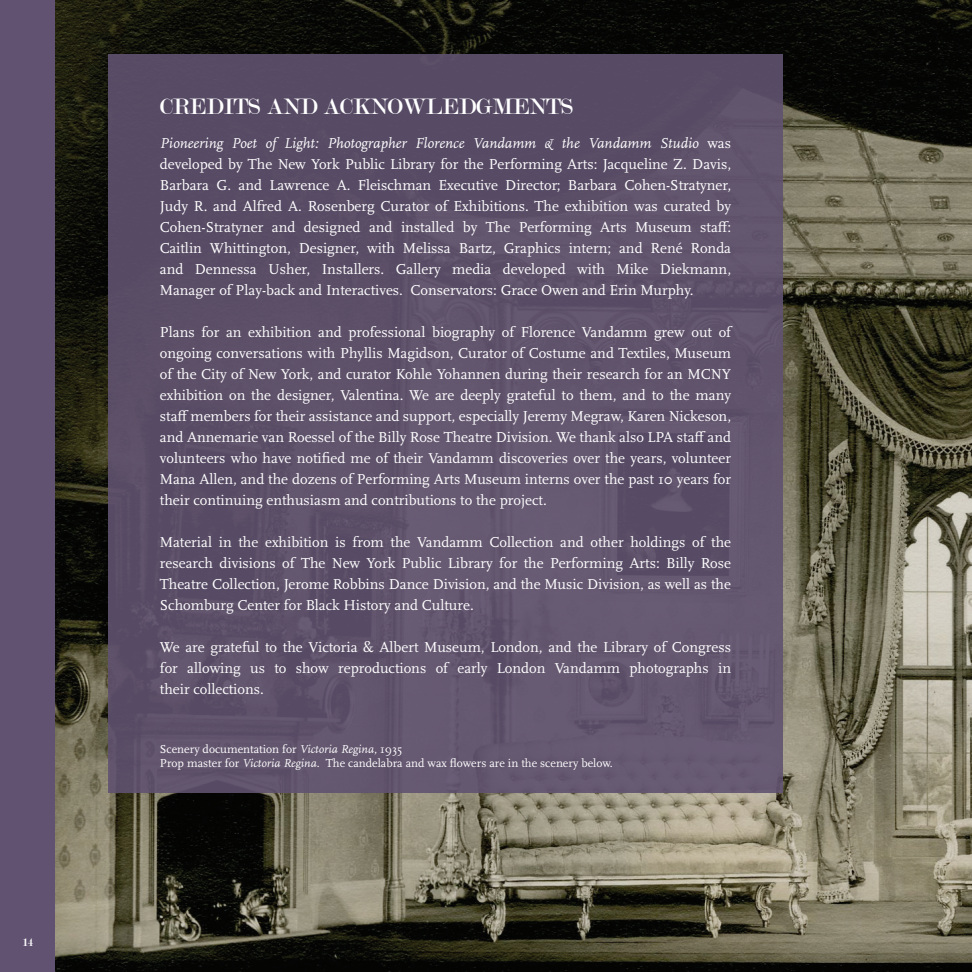
<style>
.page{position:relative;width:972px;height:972px;background:#fff}
.page>*{position:absolute;margin:0;border:0;box-sizing:border-box;transform-origin:0 0}
.t1{font:24px "Modern";color:#fff}
.t2{font:15px/21px "Scala OT";color:#fff;text-align:justify}
.t3{font:12px "Scala OT";color:#fff}
.t4{font:12px "Modern";color:#fff}
.s1{font-style:italic}
</style>
<div class="page">
<img style="left:54px;top:0;width:918px;height:972px">
<div style="left:0;top:0;width:54px;height:972px;background:#605270"></div>
<div style="left:108px;top:54px;width:675px;height:739px;background:#5e5169"></div>
<p class="t4" style="left:22px;top:936px;width:12px">14</p>
<p class="t1" style="left:160px;top:95px;width:415px">CREDITS AND ACKNOWLEDGMENTS</p>
<p class="t2" style="left:160px;top:133px;width:573px"><span class="s1">Pioneering Poet of Light: Photographer Florence Vandamm &amp; the Vandamm Studio</span> was developed by The New York Public Library for the Performing Arts: Jacqueline Z. Davis, Barbara G. and Lawrence A. Fleischman Executive Director; Barbara Cohen-Stratyner, Judy R. and Alfred A. Rosenberg Curator of Exhibitions. The exhibition was curated by Cohen-Stratyner and designed and installed by The Performing Arts Museum staff:<br>Caitlin Whittington, Designer, with Melissa Bartz, Graphics intern; and René Ronda and Dennessa Usher, Installers. Gallery media developed with Mike Diekmann, Manager of Play-back and Interactives. Conservators: Grace Owen and Erin Murphy.</p>
<p class="t2" style="left:160px;top:322px;width:573px">Plans for an exhibition and professional biography of Florence Vandamm grew out of ongoing conversations with Phyllis Magidson, Curator of Costume and Textiles, Museum of the City of New York, and curator Kohle Yohannen during their research for an MCNY exhibition on the designer, Valentina. We are deeply grateful to them, and to the many staff members for their assistance and support, especially Jeremy Megraw, Karen Nickeson, and Annemarie van Roessel of the Billy Rose Theatre Division. We thank also LPA staff and volunteers who have notified me of their Vandamm discoveries over the years, volunteer Mana Allen, and the dozens of Performing Arts Museum interns over the past 10 years for their continuing enthusiasm and contributions to the project.</p>
<p class="t2" style="left:160px;top:532px;width:573px">Material in the exhibition is from the Vandamm Collection and other holdings of the research divisions of The New York Public Library for the Performing Arts: Billy Rose Theatre Collection, Jerome Robbins Dance Division, and the Music Division, as well as the Schomburg Center for Black History and Culture.</p>
<p class="t2" style="left:160px;top:637px;width:573px">We are grateful to the Victoria &amp; Albert Museum, London, and the Library of Congress for allowing us to show reproductions of early London Vandamm photographs in their collections.</p>
<p class="t3" style="left:160px;top:743px;width:244px">Scenery documentation for <span class="s1">Victoria Regina</span>, 1935</p>
<p class="t3" style="left:160px;top:757px;width:455px">Prop master for <span class="s1">Victoria Regina</span>. The candelabra and wax flowers are in the scenery below.</p>
</div>
